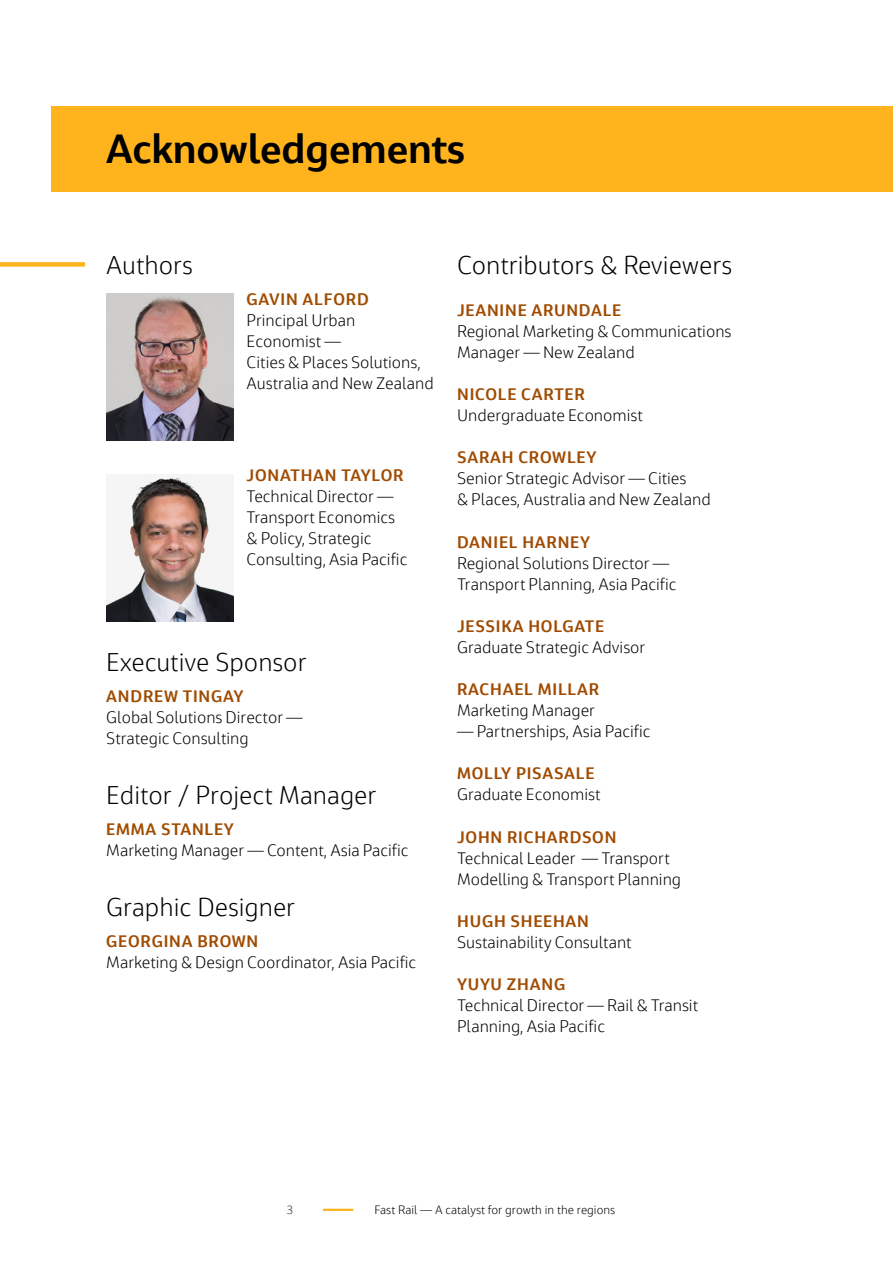
<style>
.page{position:relative;width:893px;height:1263px;background:#fff}
.page>*{position:absolute;margin:0;border:0;box-sizing:border-box;transform-origin:0 0}
.H2_21pt{font:700 40.5px "Jacobs Chronos";color:#000}
.t1{font:300 25.5px "Jacobs Chronos";color:#000}
.Body_Text{font:300 16.5px/21px "Jacobs Chronos";color:#000}
.t2{font:300 12px "Jacobs Chronos";color:#000}
.t3{font:300 12px "Jacobs Chronos";color:#333}
.s1{font-weight:700;color:#a04b00}
</style>
<div class="page">
<hr style="left:323px;top:1209px;width:30px;height:2px;background:#ffb41e">
<div style="left:51px;top:106px;width:842px;height:85px;background:#ffb41e"></div>
<div style="left:0;top:262px;width:85px;height:5px;background:#ffb41e"></div>
<img style="left:106px;top:293px;width:128px;height:147px">
<img style="left:106px;top:474px;width:128px;height:147px">
<p class="H2_21pt" style="left:106px;top:123px;width:360px">Acknowledgements</p>
<p class="t1" style="left:106px;top:250px;width:88px">Authors</p>
<p class="Body_Text" style="left:247px;top:288px;width:189px"><span class="s1">GAVIN ALFORD<br></span>Principal Urban<br>Economist —<br>Cities &amp; Places Solutions,<br>Australia and New Zealand</p>
<p class="Body_Text" style="left:247px;top:465px;width:162px"><span class="s1">JONATHAN TAYLOR<br></span>Technical Director —<br>Transport Economics &amp; Policy, Strategic<br>Consulting, Asia Pacific</p>
<p class="t1" style="left:106px;top:647px;width:202px">Executive Sponsor</p>
<p class="Body_Text" style="left:106px;top:686px;width:198px"><span class="s1">ANDREW TINGAY<br></span>Global Solutions Director —<br>Strategic Consulting</p>
<p class="t1" style="left:106px;top:780px;width:271px">Editor / Project Manager</p>
<p class="Body_Text" style="left:106px;top:819px;width:304px"><span class="s1">EMMA STANLEY<br></span>Marketing Manager — Content, Asia Pacific</p>
<p class="t1" style="left:106px;top:892px;width:190px">Graphic Designer</p>
<p class="Body_Text" style="left:106px;top:931px;width:312px"><span class="s1">GEORGINA BROWN<br></span>Marketing &amp; Design Coordinator, Asia Pacific</p>
<p class="t1" style="left:457px;top:250px;width:277px">Contributors &amp; Reviewers</p>
<p class="Body_Text" style="left:457px;top:299px;width:276px"><span class="s1">JEANINE ARUNDALE<br></span>Regional Marketing &amp; Communications<br>Manager — New Zealand</p>
<p class="Body_Text" style="left:457px;top:384px;width:187px"><span class="s1">NICOLE CARTER<br></span>Undergraduate Economist</p>
<p class="Body_Text" style="left:457px;top:447px;width:255px"><span class="s1">SARAH CROWLEY<br></span>Senior Strategic Advisor — Cities<br>&amp; Places, Australia and New Zealand</p>
<p class="Body_Text" style="left:457px;top:531px;width:221px"><span class="s1">DANIEL HARNEY<br></span>Regional Solutions Director —<br>Transport Planning, Asia Pacific</p>
<p class="Body_Text" style="left:457px;top:615px;width:190px"><span class="s1">JESSIKA HOLGATE<br></span>Graduate Strategic Advisor</p>
<p class="Body_Text" style="left:457px;top:679px;width:144px"><span class="s1">RACHAEL MILLAR<br></span>Marketing Manager</p>
<p class="Body_Text" style="left:457px;top:721px;width:195px">— Partnerships, Asia Pacific</p>
<p class="Body_Text" style="left:457px;top:763px;width:145px"><span class="s1">MOLLY PISASALE<br></span>Graduate Economist</p>
<p class="Body_Text" style="left:457px;top:826px;width:225px"><span class="s1">JOHN RICHARDSON<br></span>Technical Leader — Transport<br>Modelling &amp; Transport Planning</p>
<p class="Body_Text" style="left:457px;top:910px;width:176px"><span class="s1">HUGH SHEEHAN<br></span>Sustainability Consultant</p>
<p class="Body_Text" style="left:457px;top:974px;width:242px"><span class="s1">YUYU ZHANG<br></span>Technical Director — Rail &amp; Transit<br>Planning, Asia Pacific</p>
<p class="t3" style="left:286px;top:1203px;width:9px">3</p>
<p class="t2" style="left:374px;top:1203px;width:242px">Fast Rail — A catalyst for growth in the regions</p>
</div>
